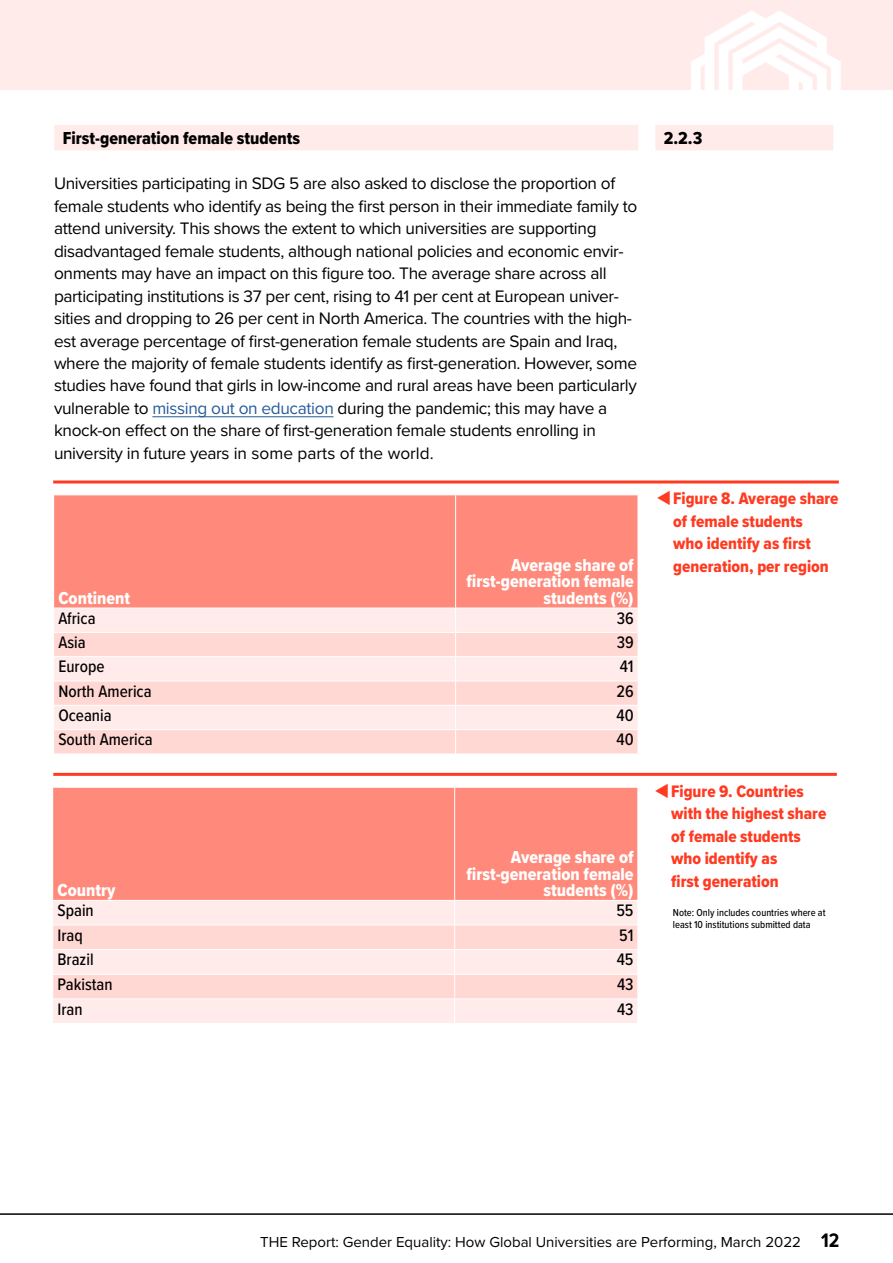
<style>
.page{position:relative;width:893px;height:1263px;background:#fff}
.page>*{position:absolute;margin:0;border:0;box-sizing:border-box;transform-origin:0 0}
.t1{font:18px/16.5px "Proxima Nova Cond Extrabld";color:#fff;text-align:right}
.t2{font:18px "Proxima Nova Cond Extrabld";color:#000}
.t3{font:17.25px/22.5px "Proxima Nova";letter-spacing:-.02em;color:#000}
.t4{font:17.25px/22.5px "Proxima Nova Cond Extrabld";color:#ff3a21}
.t5{font:500 17.25px "Proxima Nova Cond";color:#000}
.t6{font:15px "Proxima Nova";color:#000}
.t7{font:500 10.5px/12px "Proxima Nova Cond";color:#000}
.s1{color:#275b9b}
.s2{font-family:"Proxima Nova Cond";font-weight:700;font-size:20.25px}
</style>
<div class="page">
<div style="left:0;top:0;width:893px;height:90px;background:#ffebe9"></div>
<svg style="left:691px;top:11px;width:149px;height:79px"></svg>
<hr style="left:0;top:1213px;width:893px;height:2px;background:#000">
<div style="left:54px;top:125px;width:584px;height:25px;background:#ffebe9"></div>
<hr style="left:152px;top:416px;width:181px;height:1px;background:#275b9b">
<div style="left:54px;top:495px;width:584px;height:113px;background:#ff897a"></div>
<div style="left:54px;top:609px;width:584px;height:23px;background:#ffebe9"></div>
<svg style="left:54px;top:633px;width:584px;height:121px;background:#ffdfdc"></svg>
<hr style="left:54px;top:656px;width:401px;height:1px;background:#fff">
<hr style="left:456px;top:656px;width:182px;height:1px;background:#fff">
<hr style="left:54px;top:681px;width:401px;height:1px;background:#fff">
<hr style="left:456px;top:681px;width:182px;height:1px;background:#fff">
<hr style="left:54px;top:705px;width:401px;height:1px;background:#fff">
<hr style="left:456px;top:705px;width:182px;height:1px;background:#fff">
<hr style="left:54px;top:729px;width:401px;height:1px;background:#fff">
<hr style="left:456px;top:729px;width:182px;height:1px;background:#fff">
<svg style="left:455px;top:609px;width:1px;height:145px"></svg>
<hr style="left:455px;top:495px;width:1px;height:113px;background:#fff">
<div style="left:53px;top:788px;width:584px;height:112px;background:#ff897a"></div>
<svg style="left:53px;top:901px;width:585px;height:122px;background:#ffe3e1"></svg>
<hr style="left:454px;top:788px;width:1px;height:112px;background:#fff">
<hr style="left:53px;top:480px;width:786px;height:3px;background:#ff3a21">
<hr style="left:53px;top:773px;width:784px;height:3px;background:#ff3a21">
<div style="left:655px;top:125px;width:178px;height:25px;background:#ffebe9"></div>
<p class="t2" style="left:63px;top:125px;width:239px">First-generation female students</p>
<p class="t3" style="left:54px;top:171px;width:585px">Universities participating in SDG 5 are also asked to disclose the proportion of female students who identify as being the first person in their immediate family to attend university. This shows the extent to which universities are supporting disadvantaged female students, although national policies and economic envir&shy;onments may have an impact on this figure too. The average share across all participating institutions is 37 per cent, rising to 41 per cent at European univer&shy;sities and dropping to 26 per cent in North America. The countries with the high&shy;est average percentage of first-generation female students are Spain and Iraq, where the majority of female students identify as first-generation. However, some studies have found that girls in low-income and rural areas have been particularly vulnerable to <span class="s1">missing out on education</span> during the pandemic; this may have a knock-on effect on the share of first-generation female students enrolling in university in future years in some parts of the world.</p>
<p class="t1" style="left:58px;top:589px;width:73px">Continent</p>
<p class="t1" style="left:467px;top:556px;width:169px">Average share of first-generation female students (%)</p>
<p class="t5" style="left:58px;top:605px;width:39px">Africa</p>
<p class="t5" style="left:617px;top:605px;width:19px">36</p>
<p class="t5" style="left:58px;top:630px;width:29px">Asia</p>
<p class="t5" style="left:617px;top:630px;width:19px">39</p>
<p class="t5" style="left:58px;top:654px;width:48px">Europe</p>
<p class="t5" style="left:620px;top:654px;width:15px">41</p>
<p class="t5" style="left:58px;top:678px;width:95px">North America</p>
<p class="t5" style="left:616px;top:678px;width:19px">26</p>
<p class="t5" style="left:58px;top:703px;width:55px">Oceania</p>
<p class="t5" style="left:617px;top:703px;width:19px">40</p>
<p class="t5" style="left:58px;top:727px;width:96px">South America</p>
<p class="t5" style="left:617px;top:727px;width:19px">40</p>
<p class="t1" style="left:57px;top:881px;width:60px">Country</p>
<p class="t1" style="left:466px;top:849px;width:169px">Average share of first-generation female students (%)</p>
<p class="t5" style="left:57px;top:898px;width:38px">Spain</p>
<p class="t5" style="left:616px;top:898px;width:19px">55</p>
<p class="t5" style="left:57px;top:922px;width:27px">Iraq</p>
<p class="t5" style="left:619px;top:922px;width:16px">51</p>
<p class="t5" style="left:57px;top:947px;width:38px">Brazil</p>
<p class="t5" style="left:617px;top:947px;width:18px">45</p>
<p class="t5" style="left:57px;top:971px;width:57px">Pakistan</p>
<p class="t5" style="left:617px;top:971px;width:18px">43</p>
<p class="t5" style="left:57px;top:996px;width:27px">Iran</p>
<p class="t5" style="left:617px;top:996px;width:18px">43</p>
<p class="t2" style="left:664px;top:125px;width:40px">2.2.3</p>
<p class="t4" style="left:673px;top:487px;width:167px">Figure 8. Average share of female students<br>who identify as first generation, per region</p>
<p class="t4" style="left:671px;top:779px;width:157px">Figure 9. Countries with the highest share of female students who identify as<br>first generation</p>
<p class="t7" style="left:673px;top:906px;width:154px">Note: Only includes countries where at least 10 institutions submitted data</p>
<p class="t6" style="left:260px;top:1230px;width:581px">THE Report: Gender Equality: How Global Universities are Performing, March 2022 <span class="s2">12</span></p>
</div>
